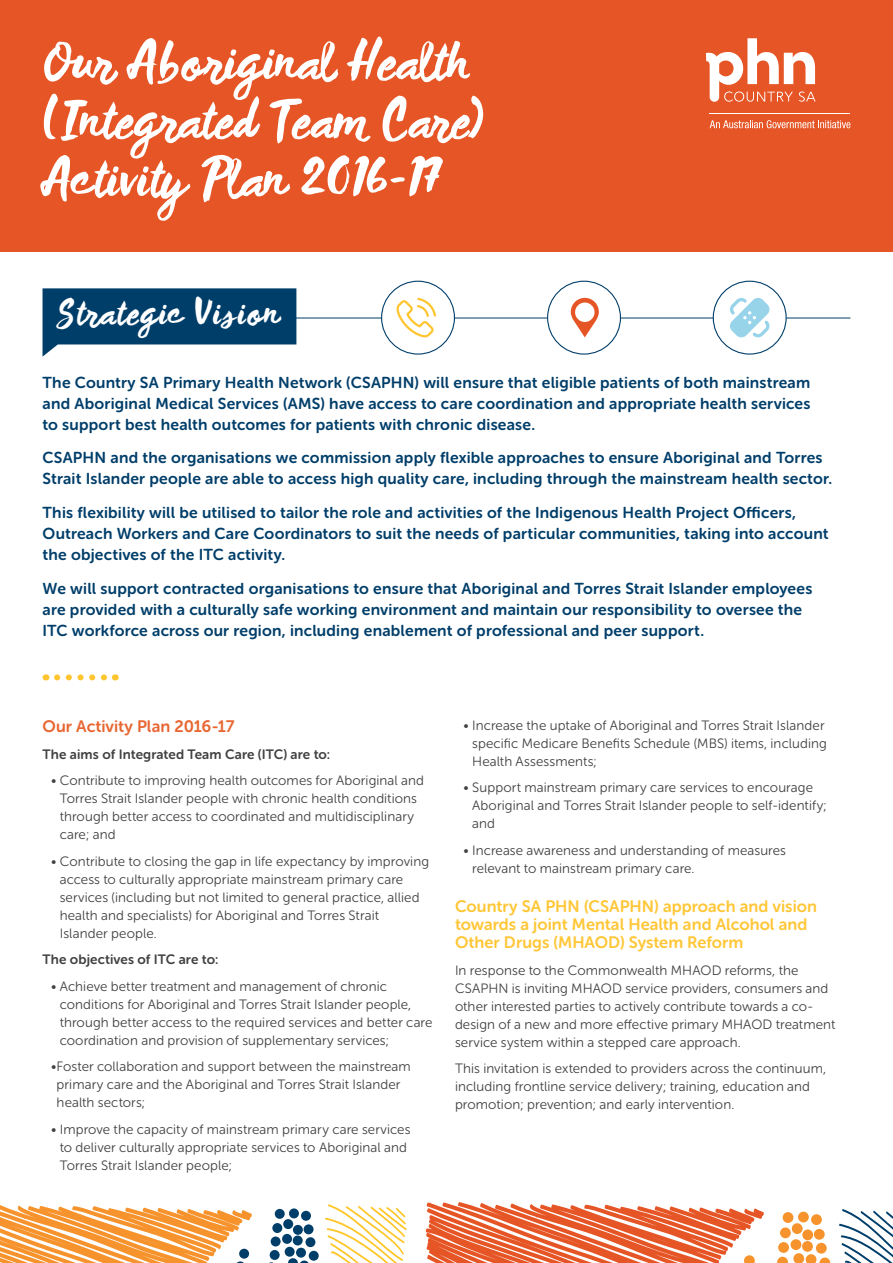
<style>
.page{position:relative;width:893px;height:1263px;background:#fff}
.page>*{position:absolute;margin:0;border:0;box-sizing:border-box;transform-origin:0 0}
.t1{font:52.5px/58.5px "Wild Thing";letter-spacing:.01em;color:#fff}
.t2{font:34.5px "Wild Thing";letter-spacing:.05em;color:#fff}
.t3{font:16.5px/18px "Museo Sans Rounded 700";color:#ffc737}
.t4{font:16.5px "Museo Sans Rounded 700";color:#e86733}
.t5{font:15.75px/21px "Museo Sans Rounded 700";letter-spacing:.015em;color:#003e6a}
.t6{font:13.5px/18px "Museo Sans Rounded 300";letter-spacing:.005em;color:#414042}
.t7{font:13.5px "Museo Sans Rounded 700";letter-spacing:.01em;color:#414042}
</style>
<div class="page">
<hr style="left:78px;top:318px;width:772px;height:1px;background:#003e6a">
<div style="left:0;top:0;width:893px;height:252px;background:#e65525"></div>
<svg style="left:706px;top:38px;width:110px;height:64px"></svg>
<svg style="left:710px;top:120px;width:140px;height:8px"></svg>
<hr style="left:710px;top:113px;width:140px;height:1px;background:#fff">
<svg style="left:43px;top:288px;width:253px;height:69px"></svg>
<svg style="left:57px;top:674px;width:50px;height:6px"></svg>
<svg style="left:0;top:1204px;width:407px;height:59px"></svg>
<svg style="left:425px;top:1202px;width:468px;height:61px"></svg>
<div style="left:382px;top:281px;width:72px;height:73px;background:#fff;border-radius:50%"></div>
<div style="left:381px;top:281px;width:74px;height:74px;border:1px solid #003e6a;border-radius:50%"></div>
<svg style="left:396px;top:298px;width:40px;height:39px"></svg>
<div style="left:713px;top:281px;width:73px;height:73px;background:#fff;border-radius:50%"></div>
<div style="left:713px;top:281px;width:74px;height:74px;border:1px solid #003e6a;border-radius:50%"></div>
<svg style="left:730px;top:298px;width:40px;height:40px"></svg>
<div style="left:548px;top:281px;width:72px;height:73px;background:#fff;border-radius:50%"></div>
<div style="left:547px;top:281px;width:74px;height:74px;border:1px solid #003e6a;border-radius:50%"></div>
<svg style="left:571px;top:298px;width:28px;height:39px"></svg>
<h1 class="t1" style="left:43px;top:28px;width:443px">Our Aboriginal Health (Integrated Team Care)<br>Activity Plan 2016-17</h1>
<h2 class="t2" style="left:56px;top:290px;width:223px">Strategic Vision</h2>
<p class="t5" style="left:43px;top:372px;width:769px;text-align:justify">The Country SA Primary Health Network (CSAPHN) will ensure that eligible patients of both mainstream and Aboriginal Medical Services (AMS) have access to care coordination and appropriate health services to support best health outcomes for patients with chronic disease.</p>
<p class="t5" style="left:43px;top:447px;width:791px">CSAPHN and the organisations we commission apply flexible approaches to ensure Aboriginal and Torres<br>Strait Islander people are able to access high quality care, including through the mainstream health sector.</p>
<p class="t5" style="left:43px;top:502px;width:787px">This flexibility will be utilised to tailor the role and activities of the Indigenous Health Project Officers,<br>Outreach Workers and Care Coordinators to suit the needs of particular communities, taking into account the objectives of the ITC activity.</p>
<p class="t5" style="left:43px;top:578px;width:771px">We will support contracted organisations to ensure that Aboriginal and Torres Strait Islander employees are provided with a culturally safe working environment and maintain our responsibility to oversee the<br>ITC workforce across our region, including enablement of professional and peer support.</p>
<p class="t4" style="left:43px;top:717px;width:193px">Our Activity Plan 2016-17</p>
<p class="t7" style="left:43px;top:746px;width:289px">The aims of Integrated Team Care (ITC) are to:</p>
<p class="t6" style="left:60px;top:771px;width:366px;text-indent:-9px">• Contribute to improving health outcomes for Aboriginal and Torres Strait Islander people with chronic health conditions through better access to coordinated and multidisciplinary care; and</p>
<p class="t6" style="left:60px;top:852px;width:371px;text-indent:-9px">• Contribute to closing the gap in life expectancy by improving access to culturally appropriate mainstream primary care services (including but not limited to general practice, allied health and specialists) for Aboriginal and Torres Strait Islander people.</p>
<p class="t7" style="left:43px;top:952px;width:177px">The objectives of ITC are to:</p>
<p class="t6" style="left:60px;top:977px;width:374px;text-indent:-9px">• Achieve better treatment and management of chronic conditions for Aboriginal and Torres Strait Islander people, through better access to the required services and better care coordination and provision of supplementary services;</p>
<p class="t6" style="left:57px;top:1057px;width:356px;text-indent:-6px">•Foster collaboration and support between the mainstream primary care and the Aboriginal and Torres Strait Islander health sectors;</p>
<p class="t6" style="left:60px;top:1120px;width:352px;text-indent:-9px">• Improve the capacity of mainstream primary care services to deliver culturally appropriate services to Aboriginal and<br>Torres Strait Islander people;</p>
<p class="t6" style="left:472px;top:716px;width:356px;text-indent:-9px">• Increase the uptake of Aboriginal and Torres Strait Islander specific Medicare Benefits Schedule (MBS) items, including<br>Health Assessments;</p>
<p class="t6" style="left:472px;top:779px;width:356px;text-indent:-9px">• Support mainstream primary care services to encourage<br>Aboriginal and Torres Strait Islander people to self-identify; and</p>
<p class="t6" style="left:472px;top:841px;width:315px;text-indent:-9px">• Increase awareness and understanding of measures relevant to mainstream primary care.</p>
<p class="t3" style="left:455px;top:897px;width:364px">Country SA PHN (CSAPHN) approach and vision towards a joint Mental Health and Alcohol and<br>Other Drugs (MHAOD) System Reform</p>
<p class="t6" style="left:455px;top:961px;width:382px">In response to the Commonwealth MHAOD reforms, the CSAPHN is inviting MHAOD service providers, consumers and other interested parties to actively contribute towards a co&shy;design of a new and more effective primary MHAOD treatment service system within a stepped care approach.</p>
<p class="t6" style="left:455px;top:1059px;width:373px">This invitation is extended to providers across the continuum, including frontline service delivery; training, education and promotion; prevention; and early intervention.</p>
</div>
